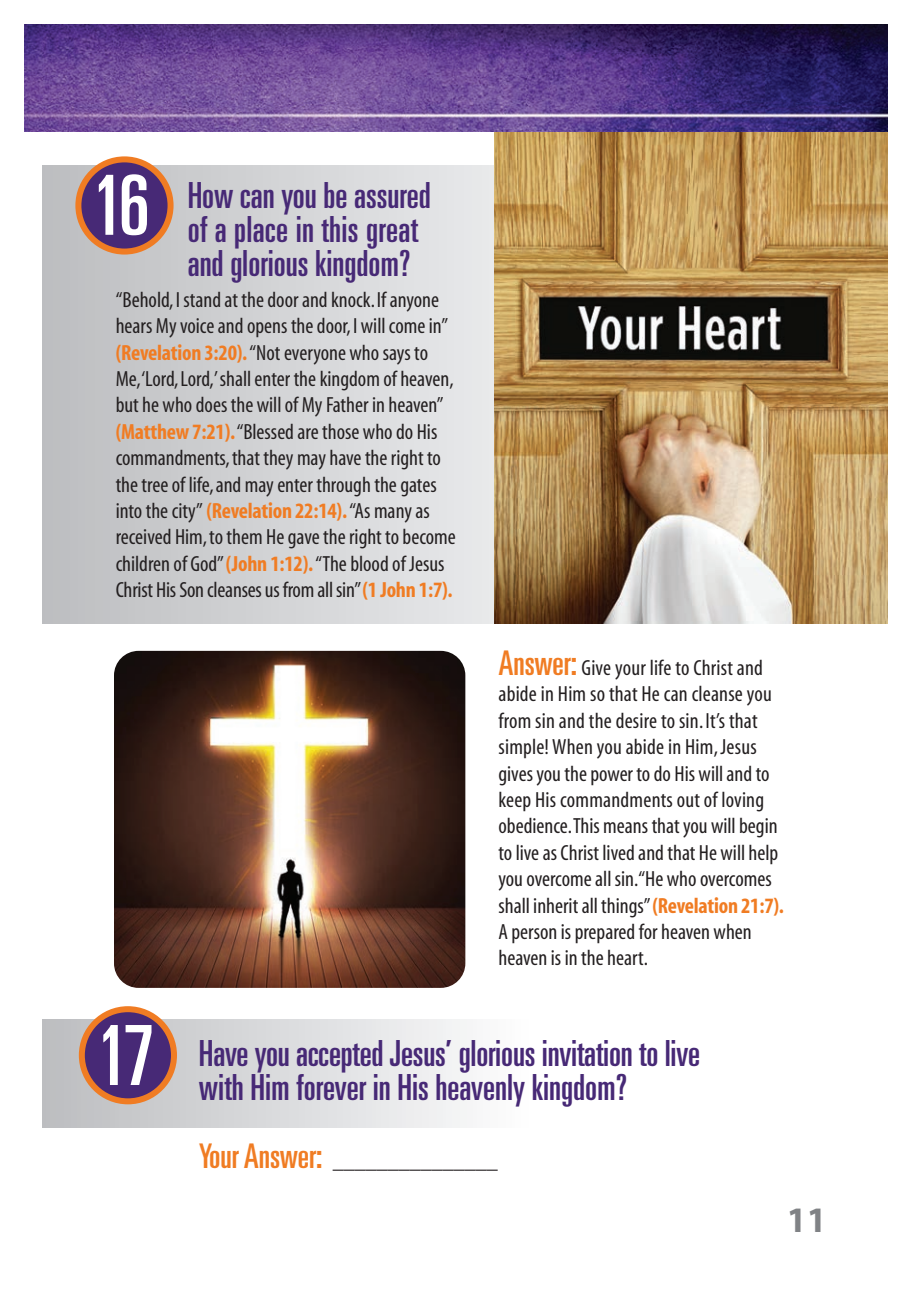
<style>
.page{position:relative;width:912px;height:1308px;background:#fff}
.page>*{position:absolute;margin:0;border:0;box-sizing:border-box;transform-origin:0 0}
.t1{font:ultra-condensed 83px "Univers";color:#fff}
.t2{font:ultra-condensed 36px/34px "Univers";color:#472976}
.t3{font:700 36px "Myriad";color:#808285}
.t4{font:condensed 22px/26.4px "Myriad";color:#231f20}
.s1{font-weight:700;color:#f07c23}
.s2{font-family:"Univers";font-stretch:ultra-condensed;font-size:34px;color:#f07c23}
</style>
<div class="page">
<svg style="left:42px;top:165px;width:453px;height:459px;background:#d2d3d5"></svg>
<img style="left:495px;top:132px;width:393px;height:492px">
<img style="left:24px;top:24px;width:864px;height:108px">
<div style="left:42px;top:1020px;width:488px;height:108px;background:linear-gradient(to right,#bdb9b8,#fcfeff)"></div>
<div style="left:82px;top:1009px;width:92px;height:92px;background:#472976;border-radius:50%"></div>
<div style="left:79px;top:1006px;width:98px;height:98px;border:6px solid #f07c23;border-radius:50%"></div>
<div style="left:78px;top:159px;width:93px;height:93px;background:#472976;border-radius:50%"></div>
<div style="left:75px;top:156px;width:99px;height:99px;border:6px solid #f07c23;border-radius:50%"></div>
<img style="left:114px;top:651px;width:351px;height:337px">
<h1 class="t1" style="left:92px;top:158px;width:59px">16</h1>
<h2 class="t2" style="left:188px;top:178px;width:245px">How can you be assured of a place in this great and glorious kingdom?</h2>
<p class="t4" style="left:116px;top:287px;width:342px">“Behold, I stand at the door and knock. If anyone hears My voice and opens the door, I will come in” <span class="s1">(Revelation 3:20).</span> “Not everyone who says to Me, ‘Lord, Lord,’ shall enter the kingdom of heaven, but he who does the will of My Father in heaven” <span class="s1">(Matthew 7:21).</span> “Blessed are those who do His commandments, that they may have the right to the tree of life, and may enter through the gates into the city” <span class="s1">(Revelation 22:14).</span> “As many as received Him, to them He gave the right to become children of God” <span class="s1">(John 1:12).</span> “The blood of Jesus Christ His Son cleanses us from all sin” <span class="s1">(1 John 1:7).</span></p>
<p class="t4" style="left:498px;top:656px;width:287px"><span class="s2">Answer:</span> Give your life to Christ and abide in Him so that He can cleanse you from sin and the desire to sin. It’s that simple! When you abide in Him, Jesus gives you the power to do His will and to keep His commandments out of loving obedience.This means that you will begin to live as Christ lived and that He will help you overcome all sin.“He who overcomes shall inherit all things” <span class="s1">(Revelation 21:7).<br></span>A person is prepared for heaven when heaven is in the heart.</p>
<h1 class="t1" style="left:97px;top:1008px;width:59px">17</h1>
<h2 class="t2" style="left:199px;top:1036px;width:503px">Have you accepted Jesus’ glorious invitation to live with Him forever in His heavenly kingdom?</h2>
<p class="t4" style="left:199px;top:1149px;width:300px"><span class="s2">Your Answer:</span> _______________</p>
<h2 class="t3" style="left:787px;top:1202px;width:41px">11</h2>
</div>
